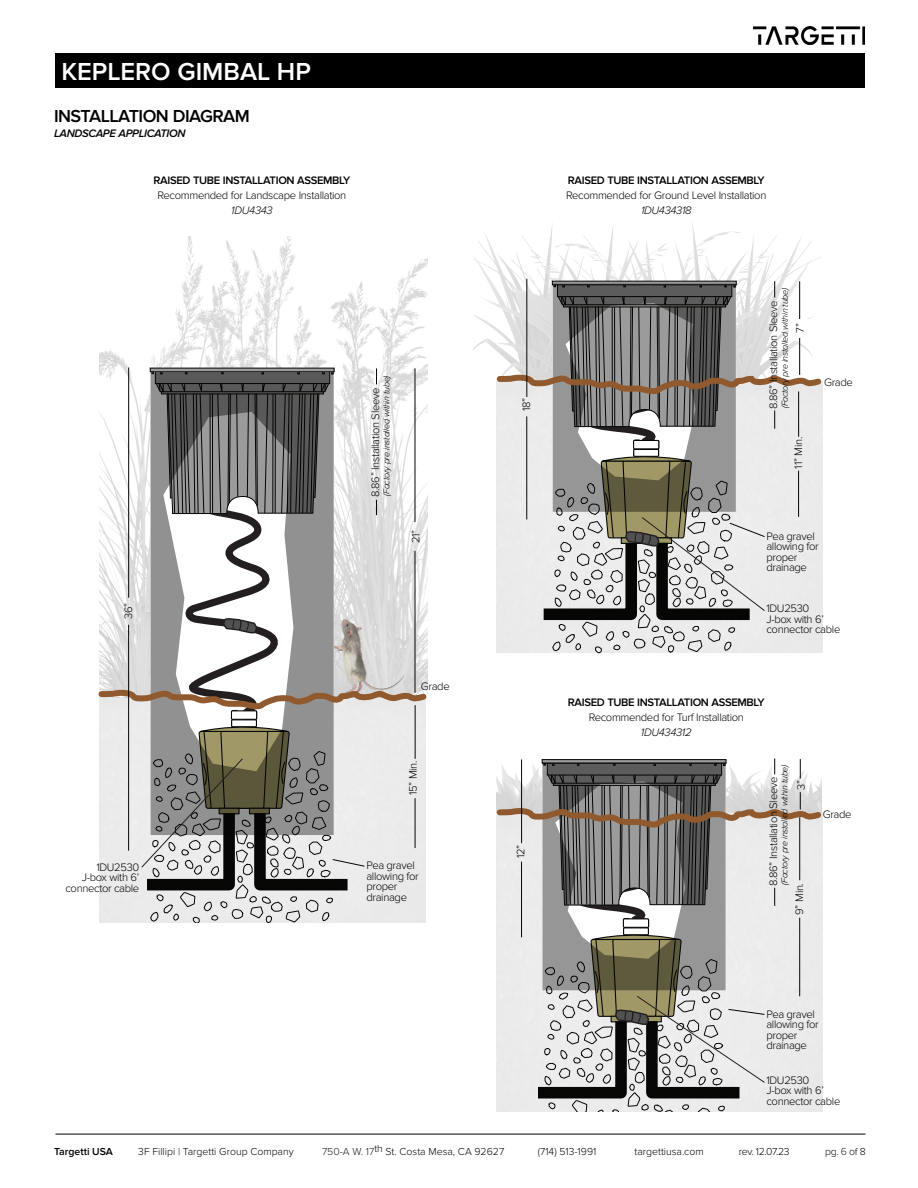
<style>
.page{position:relative;width:918px;height:1188px;background:#fff}
.page>*{position:absolute;margin:0;border:0;box-sizing:border-box;transform-origin:0 0}
.t1{font:600 25.5px "Proxima Nova";color:#fff}
.Features_BULLETS{font:600 18px "Proxima Nova";letter-spacing:-.03em;color:#000}
.t2{font:17.4px "Myriad Pro";color:#231f20}
.Features_BULLETS-2{font:300 11.25px/10.5px "Proxima Nova";letter-spacing:-.03em;color:#000}
.Features_BULLETS-3{font:600 11.25px "Proxima Nova";letter-spacing:-.03em;color:#000}
.Features_BULLETS-4{font:italic 300 11.25px "Proxima Nova";letter-spacing:-.03em;color:#000}
.Features_BULLETS-5{font:italic 600 11.25px "Proxima Nova";letter-spacing:-.03em;color:#000}
.t3{font:300 10.5px "Proxima Nova";color:#040503}
.t4{font:300 10.5px "Proxima Nova";color:#000}
.t5{font:600 10.5px "Proxima Nova";color:#000}
.Features_BULLETS-6{font:italic 300 9px "Proxima Nova";letter-spacing:-.03em;color:#000}
.s1{color:#231f20}
</style>
<div class="page">
<div style="left:55px;top:53px;width:810px;height:34px;background:#000"></div>
<img style="left:754px;top:27px;width:111px;height:17px">
<hr style="left:55px;top:1134px;width:810px;height:1px;background:#000">
<img style="left:100px;top:237px;width:328px;height:131px">
<img style="left:473px;top:222px;width:349px;height:128px">
<hr style="left:128px;top:367px;width:1px;height:231px;background:#040503">
<svg style="left:98px;top:368px;width:330px;height:554px"></svg>
<svg style="left:496px;top:758px;width:327px;height:354px;background:#b4b3b0"></svg>
<hr style="left:799px;top:817px;width:1px;height:63px;background:#050605">
<hr style="left:521px;top:759px;width:1px;height:84px;background:#040503">
<hr style="left:527px;top:279px;width:1px;height:118px;background:#040503">
<svg style="left:494px;top:280px;width:329px;height:373px;background:#b8b7b4"></svg>
<hr style="left:128px;top:625px;width:1px;height:226px;background:#050605">
<h1 class="t1" style="left:61px;top:57px;width:251px">KEPLERO GIMBAL HP</h1>
<p class="Features_BULLETS" style="left:54px;top:106px;width:197px">INSTALLATION DIAGRAM</p>
<p class="Features_BULLETS-5" style="left:54px;top:127px;width:133px">LANDSCAPE APPLICATION</p>
<p class="Features_BULLETS-3" style="left:154px;top:174px;width:198px">RAISED TUBE INSTALLATION ASSEMBLY</p>
<p class="Features_BULLETS-2" style="left:158px;top:191px;width:190px">Recommended for Landscape Installation</p>
<p class="Features_BULLETS-4" style="left:231px;top:204px;width:43px">1DU4343</p>
<p class="Features_BULLETS-3" style="left:568px;top:174px;width:198px">RAISED TUBE INSTALLATION ASSEMBLY</p>
<p class="Features_BULLETS-2" style="left:566px;top:191px;width:202px">Recommended for Ground Level Installation</p>
<p class="Features_BULLETS-4" style="left:641px;top:204px;width:52px">1DU434318</p>
<p class="Features_BULLETS-6" style="left:382px;top:496px;width:122px;rotate:-90deg">(Factory pre installed within tube)</p>
<p class="Features_BULLETS-2" style="left:370px;top:497px;width:111px;rotate:-90deg">8.86” Installation Sleeve</p>
<p class="Features_BULLETS-2" style="left:521px;top:411px;width:15px;rotate:-90deg">18”</p>
<p class="Features_BULLETS-6" style="left:780px;top:408px;width:122px;rotate:-90deg">(Factory pre installed within tube)</p>
<p class="Features_BULLETS-2" style="left:768px;top:409px;width:111px;rotate:-90deg">8.86” Installation Sleeve</p>
<p class="Features_BULLETS-2" style="left:795px;top:333px;width:11px;rotate:-90deg">7”</p>
<p class="Features_BULLETS-2" style="left:793px;top:469px;width:33px;rotate:-90deg">11” Min.</p>
<p class="Features_BULLETS-2" style="left:824px;top:378px;width:30px">Grade</p>
<p class="Features_BULLETS-2" style="left:411px;top:543px;width:15px;rotate:-90deg">21”</p>
<p class="Features_BULLETS-2" style="left:766px;top:531px;width:54px">Pea gravel allowing for</p>
<p class="Features_BULLETS-2" style="left:766px;top:552px;width:42px">proper drainage</p>
<p class="Features_BULLETS-2" style="left:123px;top:619px;width:18px;rotate:-90deg">36”</p>
<p class="Features_BULLETS-2" style="left:766px;top:604px;width:44px">1DU2530</p>
<p class="Features_BULLETS-2" style="left:766px;top:614px;width:59px">J-box with 6’</p>
<p class="Features_BULLETS-2" style="left:766px;top:624px;width:75px">connector cable</p>
<p class="Features_BULLETS-2" style="left:421px;top:681px;width:30px">Grade</p>
<p class="Features_BULLETS-3" style="left:568px;top:696px;width:198px">RAISED TUBE INSTALLATION ASSEMBLY</p>
<p class="Features_BULLETS-2" style="left:589px;top:712px;width:157px">Recommended for Turf Installation</p>
<p class="Features_BULLETS-4" style="left:641px;top:726px;width:52px">1DU434312</p>
<p class="Features_BULLETS-2" style="left:96px;top:862px;width:44px">1DU2530</p>
<p class="Features_BULLETS-2" style="left:82px;top:873px;width:59px">J-box with 6’</p>
<p class="Features_BULLETS-2" style="left:65px;top:883px;width:75px">connector cable</p>
<p class="Features_BULLETS-2" style="left:408px;top:795px;width:36px;rotate:-90deg">15” Min.</p>
<p class="Features_BULLETS-2" style="left:366px;top:861px;width:54px">Pea gravel allowing for</p>
<p class="Features_BULLETS-2" style="left:366px;top:882px;width:42px">proper drainage</p>
<p class="t2" style="left:360px;top:872px;width:48px">Sleeve</p>
<p class="Features_BULLETS-2" style="left:516px;top:858px;width:15px;rotate:-90deg">12”</p>
<p class="Features_BULLETS-6" style="left:780px;top:885px;width:122px;rotate:-90deg">(Factory pre installed within tube)</p>
<p class="Features_BULLETS-2" style="left:768px;top:886px;width:111px;rotate:-90deg">8.86” Installation Sleeve</p>
<p class="Features_BULLETS-2" style="left:796px;top:790px;width:11px;rotate:-90deg">3”</p>
<p class="Features_BULLETS-2" style="left:794px;top:915px;width:33px;rotate:-90deg">9” Min.</p>
<p class="Features_BULLETS-2" style="left:823px;top:810px;width:30px">Grade</p>
<p class="Features_BULLETS-2" style="left:766px;top:1009px;width:54px">Pea gravel allowing for</p>
<p class="Features_BULLETS-2" style="left:766px;top:1030px;width:42px">proper drainage</p>
<p class="Features_BULLETS-2" style="left:766px;top:1075px;width:44px">1DU2530</p>
<p class="Features_BULLETS-2" style="left:766px;top:1086px;width:59px">J-box with 6’</p>
<p class="Features_BULLETS-2" style="left:766px;top:1096px;width:75px">connector cable</p>
<p class="t2" style="left:351px;top:1132px;width:38px">Body</p>
<p class="t5" style="left:54px;top:1145px;width:61px">Targetti USA</p>
<p class="t4" style="left:138px;top:1145px;width:157px">3F Fillipi | Targetti Group Company</p>
<p class="t3" style="left:322px;top:1145px;width:184px"><span class="s1">750-A W. 17</span>th St. Costa Mesa, CA 92627</p>
<p class="t3" style="left:538px;top:1145px;width:60px">(714) 513-1991</p>
<p class="t4" style="left:634px;top:1145px;width:71px">targettiusa.com</p>
<p class="t3" style="left:739px;top:1145px;width:52px">rev. 12.07.23</p>
<p class="t3" style="left:825px;top:1145px;width:42px">pg. <span class="s1">6</span> of 8</p>
</div>
